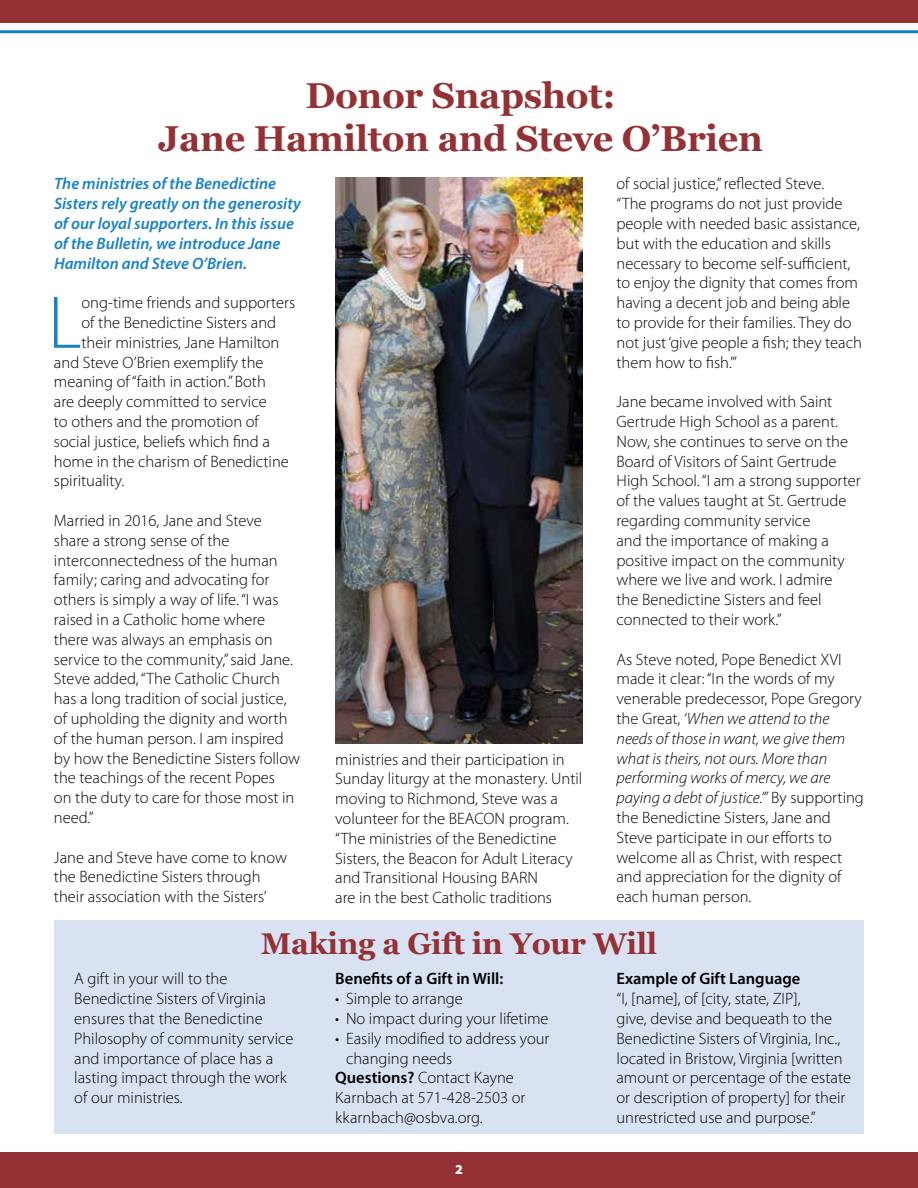
<style>
.page{position:relative;width:918px;height:1188px;background:#fff}
.page>*{position:absolute;margin:0;border:0;box-sizing:border-box;transform-origin:0 0}
.t1{font:300 75.3px "Myriad Pro";color:#1782c5}
.t2{font:700 36px/43.2px "Georgia";letter-spacing:-.01em;color:#943135;text-align:center}
.t3{font:700 30px "Georgia";letter-spacing:-.01em;color:#943135}
.t4{font:300 16.5px/19.8px "Myriad Pro";color:#000}
.t5{font:italic 600 16.5px/19.8px "Myriad Pro";color:#1782c5}
.t6{font:600 16.5px "Myriad Pro";color:#000}
.t7{font:900 13.5px "Myriad Pro";color:#fff}
.s1{font-style:italic}
.s2{font-weight:600}
</style>
<div class="page">
<div style="left:0;top:0;width:918px;height:23px;background:#943135"></div>
<div style="left:0;top:1152px;width:918px;height:36px;background:#943135"></div>
<hr style="left:0;top:30px;width:918px;height:3px;background:#1782c5">
<img style="left:335px;top:177px;width:248px;height:567px">
<div style="left:54px;top:920px;width:810px;height:214px;background:#d9e2f3"></div>
<h2 class="t2" style="left:158px;top:72px;width:606px">Donor Snapshot:<br>Jane Hamilton and Steve O’Brien</h2>
<p class="t4" style="left:616px;top:174px;width:247px">of social justice,” reflected Steve.<br>“The programs do not just provide people with needed basic assistance, but with the education and skills necessary to become self-sufficient, to enjoy the dignity that comes from having a decent job and being able to provide for their families. They do not just ‘give people a fish; they teach them how to fish.’”</p>
<p class="t4" style="left:616px;top:392px;width:246px">Jane became involved with Saint<br>Gertrude High School as a parent.<br>Now, she continues to serve on the<br>Board of Visitors of Saint Gertrude<br>High School. “I am a strong supporter of the values taught at St. Gertrude regarding community service<br>and the importance of making a positive impact on the community where we live and work. I admire<br>the Benedictine Sisters and feel connected to their work.”</p>
<p class="t4" style="left:616px;top:649px;width:249px">As Steve noted, Pope Benedict XVI made it clear: “In the words of my venerable predecessor, Pope Gregory the Great, <span class="s1">‘When we attend to the needs of those in want, we give them what is theirs, not ours. More than performing works of mercy, we are paying a debt of justice.’”</span> By supporting the Benedictine Sisters, Jane and Steve participate in our efforts to welcome all as Christ, with respect and appreciation for the dignity of each human person.</p>
<p class="t5" style="left:54px;top:174px;width:248px">The ministries of the Benedictine Sisters rely greatly on the generosity of our loyal supporters. In this issue of the Bulletin, we introduce Jane Hamilton and Steve O’Brien.</p>
<h1 class="t1" style="left:48px;top:277px;width:35px">L</h1>
<p class="t4" style="left:82px;top:293px;width:215px">ong-time friends and supporters</p>
<p class="t4" style="left:82px;top:312px;width:196px">of the Benedictine Sisters and</p>
<p class="t4" style="left:82px;top:332px;width:199px">their ministries, Jane Hamilton</p>
<p class="t4" style="left:54px;top:352px;width:211px">and Steve O’Brien exemplify the</p>
<p class="t4" style="left:54px;top:372px;width:213px">meaning of “faith in action.” Both</p>
<p class="t4" style="left:54px;top:392px;width:214px">are deeply committed to service</p>
<p class="t4" style="left:54px;top:411px;width:206px">to others and the promotion of</p>
<p class="t4" style="left:54px;top:431px;width:217px">social justice, beliefs which find a</p>
<p class="t4" style="left:54px;top:451px;width:236px">home in the charism of Benedictine</p>
<p class="t4" style="left:54px;top:471px;width:72px">spirituality.</p>
<p class="t4" style="left:54px;top:510px;width:248px">Married in 2016, Jane and Steve share a strong sense of the interconnectedness of the human family; caring and advocating for others is simply a way of life. “I was raised in a Catholic home where there was always an emphasis on service to the community,” said Jane.<br>Steve added, “The Catholic Church has a long tradition of social justice, of upholding the dignity and worth of the human person. I am inspired by how the Benedictine Sisters follow the teachings of the recent Popes<br>on the duty to care for those most in need.”</p>
<p class="t4" style="left:54px;top:847px;width:234px">Jane and Steve have come to know the Benedictine Sisters through their association with the Sisters’</p>
<p class="t4" style="left:335px;top:749px;width:249px">ministries and their participation in Sunday liturgy at the monastery. Until moving to Richmond, Steve was a volunteer for the BEACON program. “The ministries of the Benedictine Sisters, the Beacon for Adult Literacy and Transitional Housing BARN<br>are in the best Catholic traditions</p>
<h3 class="t3" style="left:261px;top:921px;width:398px">Making a Gift in Your Will</h3>
<p class="t6" style="left:335px;top:968px;width:170px">Benefits of a Gift in Will:</p>
<p class="t4" style="left:335px;top:989px;width:129px">• Simple to arrange</p>
<p class="t4" style="left:335px;top:1008px;width:215px">• No impact during your lifetime</p>
<p class="t4" style="left:335px;top:1028px;width:216px">• Easily modified to address your</p>
<p class="t4" style="left:346px;top:1048px;width:108px">changing needs</p>
<p class="t4" style="left:335px;top:1067px;width:180px"><span class="s2">Questions?</span> Contact Kayne</p>
<p class="t4" style="left:335px;top:1087px;width:192px">Karnbach at 571-428-2503 or</p>
<p class="t4" style="left:335px;top:1107px;width:149px">kkarnbach@osbva.org.</p>
<p class="t4" style="left:74px;top:969px;width:221px">A gift in your will to the<br>Benedictine Sisters of Virginia ensures that the Benedictine<br>Philosophy of community service and importance of place has a lasting impact through the work of our ministries.</p>
<p class="t6" style="left:617px;top:968px;width:185px">Example of Gift Language</p>
<p class="t4" style="left:617px;top:989px;width:236px">“I, [name], of [city, state, ZIP],<br>give, devise and bequeath to the Benedictine Sisters of Virginia, Inc., located in Bristow, Virginia [written amount or percentage of the estate or description of property] for their unrestricted use and purpose.”</p>
<p class="t7" style="left:455px;top:1160px;width:9px">2</p>
</div>
